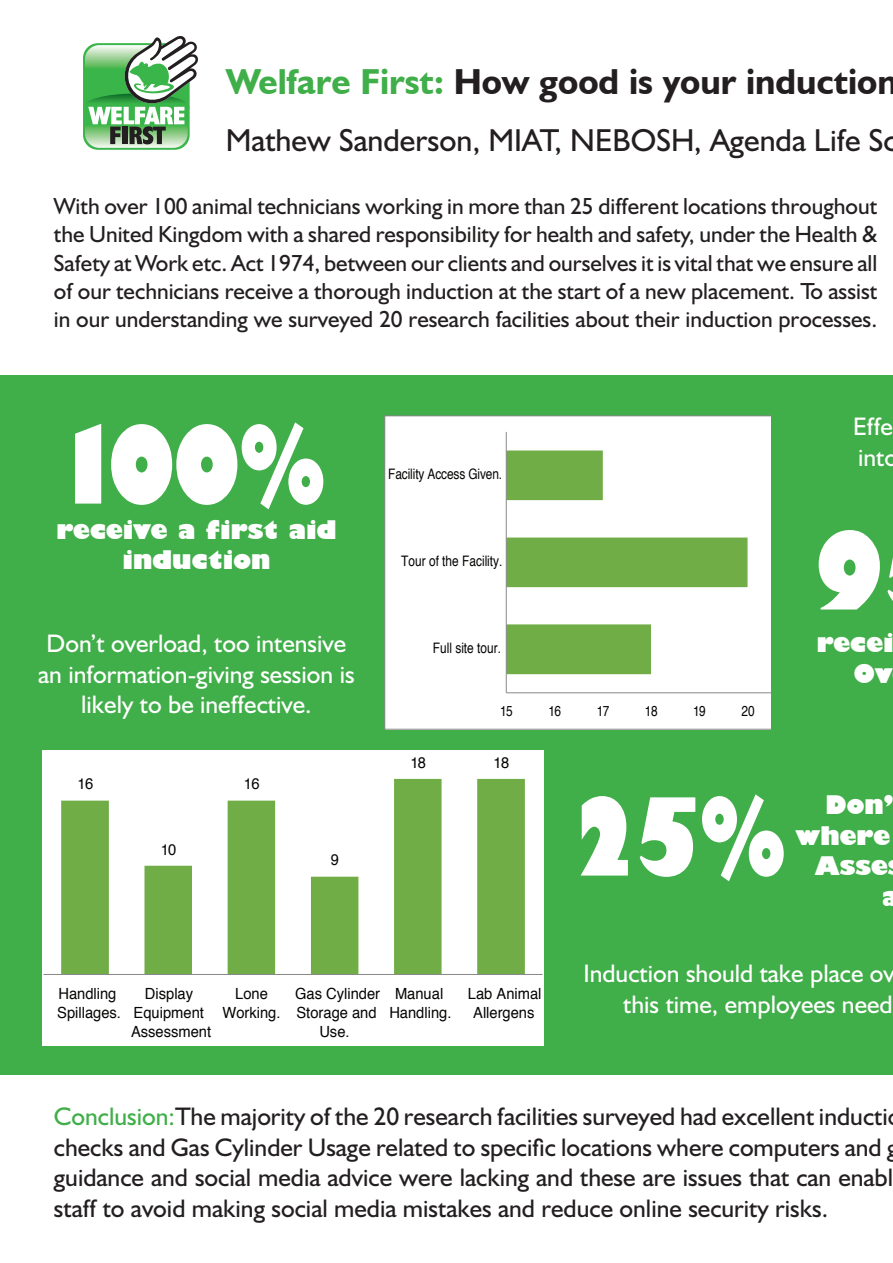
<style>
.page{position:relative;width:893px;height:1263px;background:#fff}
.page>*{position:absolute;margin:0;border:0;box-sizing:border-box;transform-origin:0 0}
.t1{font:800 106.2px "Humanist 521 BT";color:#fff;scale:.76 1}
.t2{font:700 36.15px "Humanist 521 BT";color:#231f20}
.t3{font:31.95px "Humanist 521 BT";color:#231f20}
.t4{font:25.5px/30.6px "Humanist 521 BT";color:#231f20}
.t5{font:25.5px/30.6px "Humanist 521 BT";color:#fff;text-align:center}
.t6{font:800 25.5px/30.6px "Humanist 521 BT";color:#fff;text-align:center}
.t7{font:23.4px/28px "Humanist 521 BT";color:#231f20;text-align:justify}
.t8{font:15.45px/18.9px "Helvetica";color:#040503;text-align:center;scale:.96 1}
.t9{font:14.4px "Helvetica";color:#040503;scale:.82 1}
.s1{color:#40ae49}
</style>
<div class="page">
<svg style="left:83px;top:36px;width:115px;height:112px"></svg>
<div style="left:0;top:375px;width:893px;height:700px;background:#40ae49"></div>
<svg style="left:43px;top:750px;width:501px;height:295px;background:#d3e5c6"></svg>
<svg style="left:384px;top:416px;width:386px;height:313px;background:#e1edd8"></svg>
<p class="t2" style="left:226px;top:59px;width:673px"><span class="s1">Welfare First:</span> How good is your induction</p>
<p class="t3" style="left:226px;top:120px;width:673px">Mathew Sanderson, MIAT, NEBOSH, Agenda Life Sc</p>
<p class="t7" style="left:54px;top:192px;width:825px">With over 100 animal technicians working in more than 25 different locations throughout the United Kingdom with a shared responsibility for health and safety, under the Health &amp; Safety at Work etc. Act 1974, between our clients and ourselves it is vital that we ensure all of our technicians receive a thorough induction at the start of a new placement. To assist in our understanding we surveyed 20 research facilities about their induction processes.</p>
<p class="t1" style="left:67px;top:398px;width:341px">100%</p>
<p class="t6" style="left:56px;top:514px;width:281px">receive a first aid induction</p>
<p class="t5" style="left:38px;top:628px;width:318px">Don’t overload, too intensive an information-giving session is likely to be ineffective.</p>
<p class="t8" style="left:78px;top:775px;width:18px">16</p>
<p class="t8" style="left:161px;top:840px;width:18px">10</p>
<p class="t8" style="left:244px;top:775px;width:18px">16</p>
<p class="t8" style="left:331px;top:851px;width:10px">9</p>
<p class="t9" style="left:388px;top:463px;width:140px">Facility Access Given.</p>
<p class="t9" style="left:401px;top:550px;width:125px">Tour of the Facility.</p>
<p class="t9" style="left:433px;top:637px;width:85px">Full site tour.</p>
<p class="t9" style="left:500px;top:700px;width:17px">15</p>
<p class="t9" style="left:548px;top:700px;width:17px">16</p>
<p class="t9" style="left:597px;top:700px;width:17px">17</p>
<p class="t9" style="left:645px;top:700px;width:17px">18</p>
<p class="t9" style="left:693px;top:700px;width:17px">19</p>
<p class="t9" style="left:741px;top:700px;width:18px">20</p>
<p class="t8" style="left:410px;top:753px;width:18px">18</p>
<p class="t8" style="left:494px;top:753px;width:18px">18</p>
<p class="t5" style="left:853px;top:410px;width:47px;text-align:left">Effe into</p>
<p class="t1" style="left:816px;top:504px;width:88px">9</p>
<p class="t6" style="left:817px;top:627px;width:79px;text-align:right">recei<br>Ov</p>
<p class="t1" style="left:573px;top:770px;width:281px">25%</p>
<p class="t6" style="left:825px;top:789px;width:70px">Don’</p>
<p class="t6" style="left:796px;top:820px;width:96px">where</p>
<p class="t6" style="left:815px;top:850px;width:74px">Asse</p>
<p class="t6" style="left:882px;top:881px;width:19px">a</p>
<p class="t8" style="left:57px;top:984px;width:68px;text-align:left">Handling<br>Spillages.</p>
<p class="t8" style="left:131px;top:984px;width:85px">Display<br>Equipment<br>Assessment</p>
<p class="t8" style="left:223px;top:984px;width:62px">Lone<br>Working.</p>
<p class="t8" style="left:295px;top:984px;width:90px">Gas Cylinder<br>Storage and<br>Use.</p>
<p class="t8" style="left:389px;top:984px;width:66px">Manual<br>Handling.</p>
<p class="t8" style="left:468px;top:984px;width:78px">Lab Animal<br>Allergens</p>
<p class="t5" style="left:583px;top:958px;width:313px;text-align:right">Induction should take place ov this time, employees need</p>
<p class="t4" style="left:54px;top:1101px;width:846px"><span class="s1">Conclusion:</span>The majority of the 20 research facilities surveyed had excellent inducti checks and Gas Cylinder Usage related to specific locations where computers and g guidance and social media advice were lacking and these are issues that can enabl staff to avoid making social media mistakes and reduce online security risks.</p>
</div>
